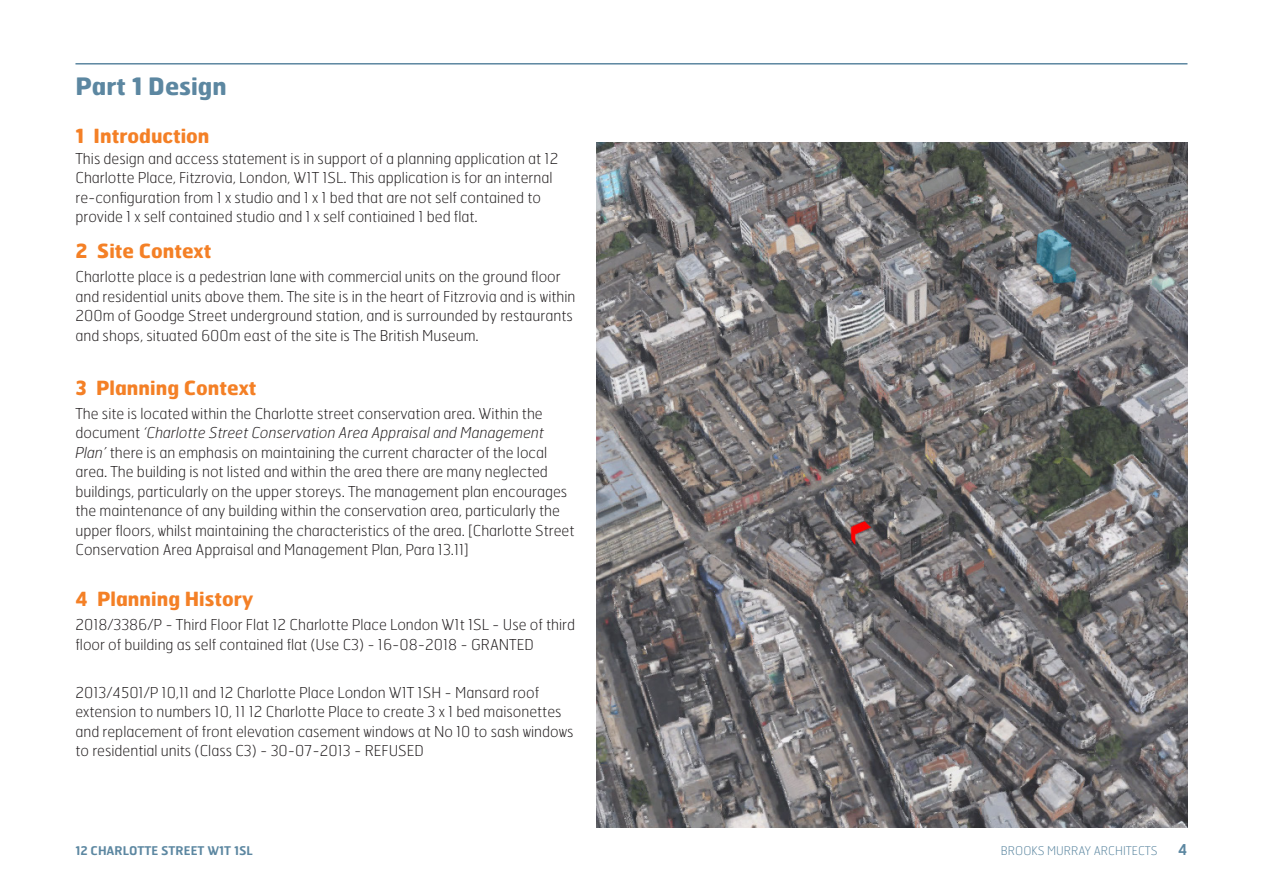
<style>
.page{position:relative;width:1263px;height:893px;background:#fff}
.page>*{position:absolute;margin:0;border:0;box-sizing:border-box;transform-origin:0 0}
.Section_Continuation{font:700 24px "Hermes FB";color:#5c87a1}
.A_Head{font:700 19.5px "Hermes FB";color:#f48026}
.A_Head-2{font:100 15px/19.5px "Hermes FB";color:#231f20}
.Text{font:100 15px/19.5px "Hermes FB";color:#231f20}
.Running_foot_RRight{font:600 15px "Hermes FB";color:#5c87a1}
.Running_foot_RRight-2{font:600 12px "Hermes FB";color:#5c87a1}
.Running_foot_RRight-3{font:100 12px "Hermes FB";color:#5c87a1}
.s1{font-style:italic}
</style>
<div class="page">
<hr style="left:75px;top:63px;width:1112px;height:2px;background:#5c87a1">
<img style="left:596px;top:142px;width:591px;height:685px">
<p class="Section_Continuation" style="left:75px;top:71px;width:153px">Part 1 Design</p>
<p class="A_Head" style="left:75px;top:123px;width:136px">1 Introduction</p>
<p class="Text" style="left:75px;top:148px;width:484px">This design and access statement is in support of a planning application at 12<br>Charlotte Place, Fitzrovia, London, W1T 1SL. This application is for an internal re-configuration from 1 x studio and 1 x 1 bed that are not self contained to provide 1 x self contained studio and 1 x self contiained 1 bed flat.</p>
<p class="A_Head" style="left:75px;top:238px;width:137px">2 Site Context</p>
<p class="A_Head-2" style="left:75px;top:267px;width:502px">Charlotte place is a pedestrian lane with commercial units on the ground floor and residential units above them. The site is in the heart of Fitzrovia and is within 200m of Goodge Street underground station, and is surrounded by restaurants and shops, situated 600m east of the site is The British Museum.</p>
<p class="A_Head" style="left:75px;top:375px;width:182px">3 Planning Context</p>
<p class="A_Head-2" style="left:75px;top:403px;width:500px">The site is located within the Charlotte street conservation area. Within the document <span class="s1">‘Charlotte Street Conservation Area Appraisal and Management Plan’</span> there is an emphasis on maintaining the current character of the local area. The building is not listed and within the area there are many neglected buildings, particularly on the upper storeys. The management plan encourages the maintenance of any building within the conservation area, particularly the upper floors, whilst maintaining the characteristics of the area. [Charlotte Street Conservation Area Appraisal and Management Plan, Para 13.11]</p>
<p class="A_Head" style="left:75px;top:586px;width:180px">4 Planning History</p>
<p class="A_Head-2" style="left:75px;top:615px;width:501px">2018/3386/P - Third Floor Flat 12 Charlotte Place London W1t 1SL - Use of third floor of building as self contained flat (Use C3) - 16-08-2018 - GRANTED</p>
<p class="A_Head-2" style="left:75px;top:682px;width:500px">2013/4501/P 10,11 and 12 Charlotte Place London W1T 1SH - Mansard roof extension to numbers 10, 11 12 Charlotte Place to create 3 x 1 bed maisonettes and replacement of front elevation casement windows at No 10 to sash windows to residential units (Class C3) - 30-07-2013 - REFUSED</p>
<p class="Running_foot_RRight-2" style="left:75px;top:843px;width:179px">12 CHARLOTTE STREET W1T 1SL</p>
<p class="Running_foot_RRight-3" style="left:1001px;top:843px;width:158px">BROOKS MURRAY ARCHITECTS</p>
<p class="Running_foot_RRight" style="left:1178px;top:839px;width:11px">4</p>
</div>
